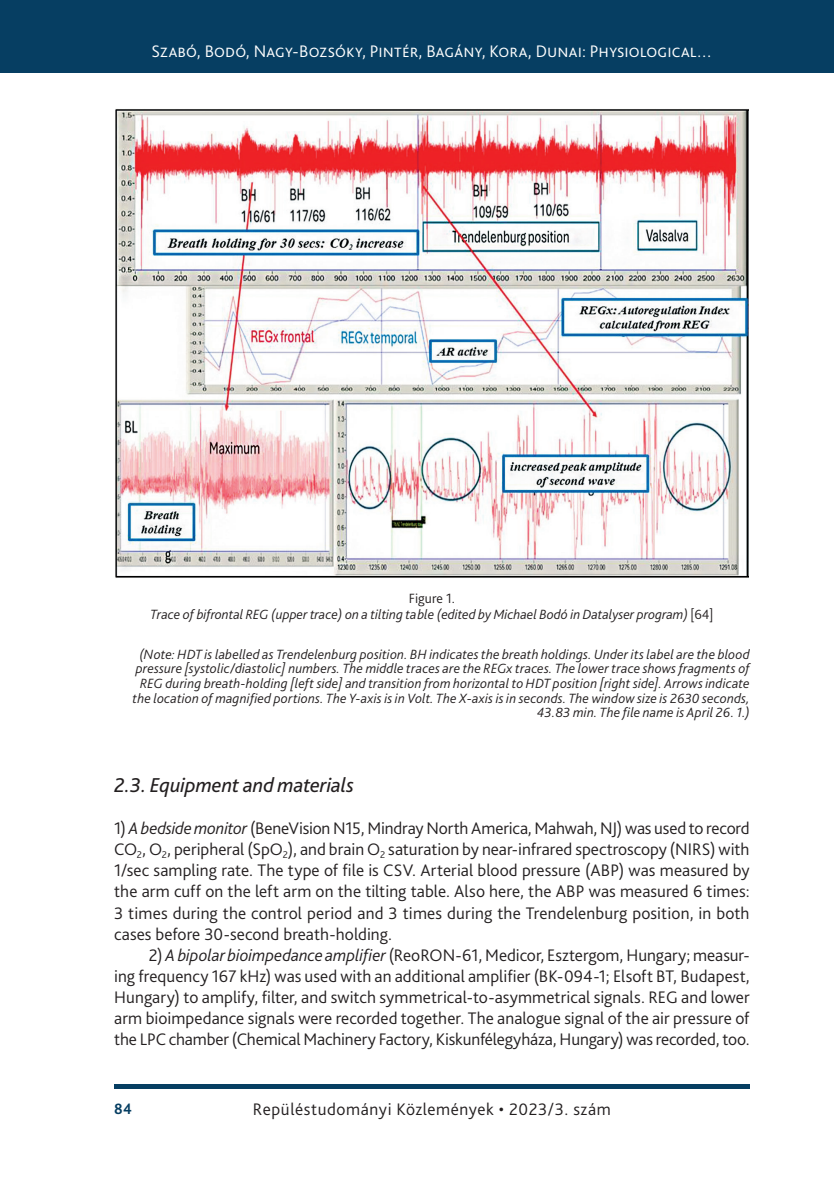
<style>
.page{position:relative;width:834px;height:1181px;background:#fff}
.page>*{position:absolute;margin:0;border:0;box-sizing:border-box;transform-origin:0 0}
._1_1_1__Head_italic{font:italic 21px "Bliss Pro";letter-spacing:-.005em;color:#231f20}
._2__Body_1st_paragraph{font:300 17.5px/21px "Bliss Pro";letter-spacing:.005em;color:#231f20;text-align:justify}
._1__Body{font:300 17.5px/21px "Bliss Pro";color:#231f20;text-align:justify}
.t1{font:300 17.5px "Bliss Pro";letter-spacing:.01em;color:#fff}
._2__Body_1st_paragraph-2{font:300 17.5px "Bliss Pro";letter-spacing:.025em;color:#231f20}
.t2{font:700 15.75px "Bliss Pro";color:#063e62;scale:.95 1}
.ábra_forrás{font:italic 300 14px/14.7px "Bliss Pro";letter-spacing:.015em;color:#231f20;text-align:right}
.Ábra__képalárás{font:italic 300 14px "Bliss Pro";color:#231f20}
.Ábra_címe{font:300 14px "Bliss Pro";color:#231f20}
.s1{font-style:normal}
.s2{font-style:italic}
</style>
<div class="page">
<div style="left:0;top:0;width:833px;height:73px;background:#063e62"></div>
<hr style="left:833px;top:0;width:1px;height:73px;background:#063e62">
<div style="left:114px;top:1084px;width:635px;height:5px;background:#063e62"></div>
<img style="left:115px;top:109px;width:633px;height:469px">
<p class="t1" style="left:151px;top:41px;width:562px">Szabó, Bodó, Nagy-Bozsóky, Pintér, Bagány, Kora, Dunai: Physiological…</p>
<p class="Ábra_címe" style="left:409px;top:590px;width:47px">Figure 1.</p>
<p class="Ábra__képalárás" style="left:150px;top:606px;width:564px">Trace of bifrontal REG (upper trace) on a tilting table (edited by Michael Bodó in Datalyser program) <span class="s1">[64]</span></p>
<p class="ábra_forrás" style="left:133px;top:646px;width:618px">(Note: HDT is labelled as Trendelenburg position. BH indicates the breath holdings. Under its label are the blood pressure [systolic/diastolic] numbers. The middle traces are the REGx traces. The lower trace shows fragments of REG during breath-holding [left side] and transition from horizontal to HDT position [right side]. Arrows indicate the location of magnified portions. The Y-axis is in Volt. The X-axis is in seconds. The window size is 2630 seconds, 43.83 min. The file name is April 26. 1.)</p>
<p class="_1_1_1__Head_italic" style="left:114px;top:772px;width:241px">2.3. Equipment and materials</p>
<p class="_2__Body_1st_paragraph" style="left:114px;top:817px;width:637px">1) <span class="s2">Abedside monitor</span> (BeneVision N15, Mindray North America, Mahwah, NJ) was used to record CO<sub>2</sub>, O<sub>2</sub>, peripheral (SpO<sub>2</sub>), and brain O<sub>2</sub> saturation by near-infrared spectroscopy (NIRS) with 1/sec sampling rate. The type of file is CSV. Arterial blood pressure (ABP) was measured by the arm cuff on the left arm on the tilting table. Also here, the ABP was measured 6 times:<br>3 times during the control period and 3 times during the Trendelenburg position, in both cases before 30-second breath-holding.</p>
<p class="_1__Body" style="left:114px;top:943px;width:637px;text-indent:35px">2) <span class="s2">Abipolar bioimpedance amplifier</span> (ReoRON-61, Medicor, Esztergom, Hungary; measur&shy;ing frequency 167 kHz) was used with an additional amplifier (BK-094-1; Elsoft BT, Budapest, Hungary) to amplify, filter, and switch symmetrical-to-asymmetrical signals. REG and lower arm bioimpedance signals were recorded together. The analogue signal of the air pressure of the LPC chamber (Chemical Machinery Factory, Kiskunfélegyháza, Hungary) was recorded, too.</p>
<p class="t2" style="left:114px;top:1099px;width:20px">84</p>
<p class="_2__Body_1st_paragraph-2" style="left:253px;top:1098px;width:359px">Repüléstudományi Közlemények • 2023/3. szám</p>
</div>
